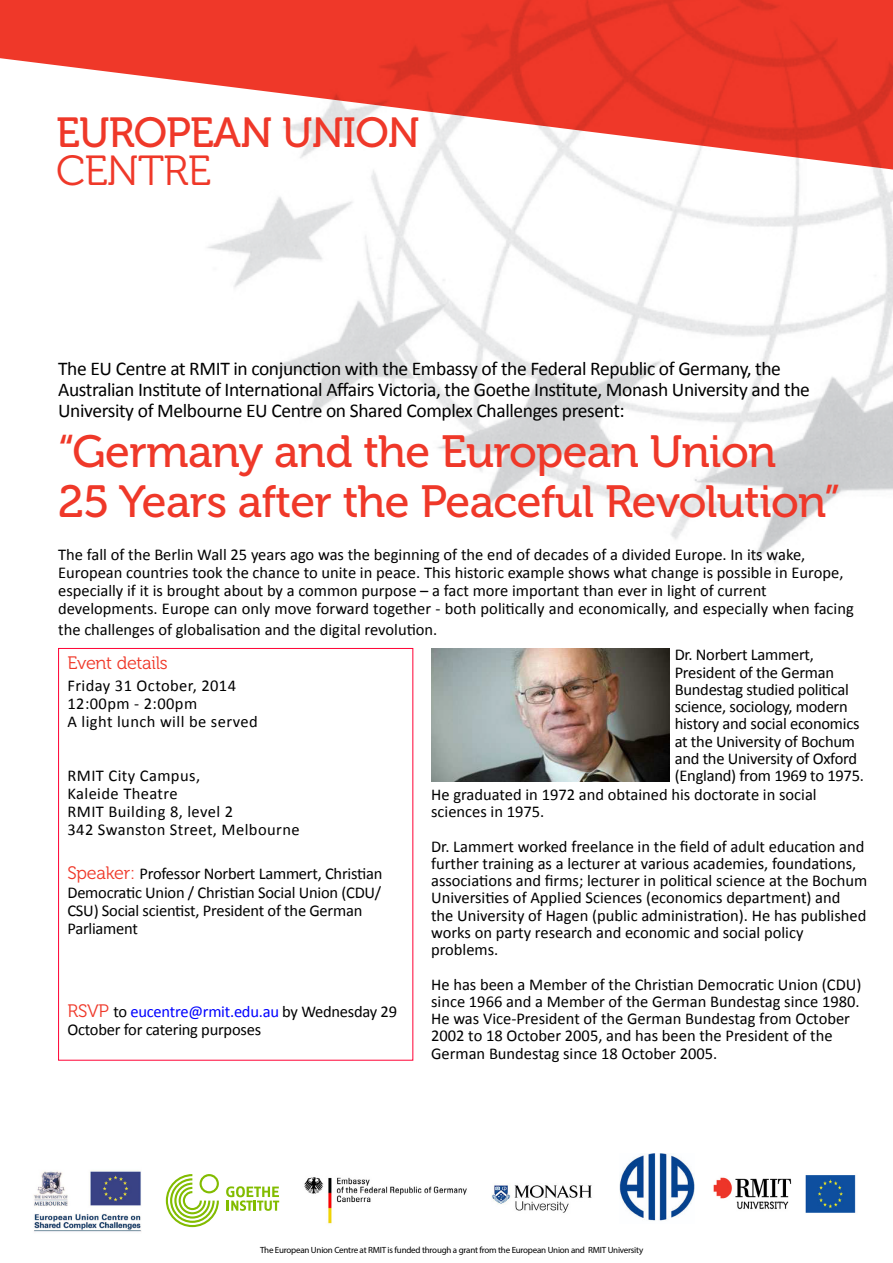
<style>
.page{position:relative;width:893px;height:1263px;background:#fff}
.page>*{position:absolute;margin:0;border:0;box-sizing:border-box;transform-origin:0 0}
.t1{font:45px/50.2px "Museo 500";letter-spacing:-.015em;color:#ef3829}
.t2{font:42px "Museo 500";letter-spacing:-.02em;color:#ef3829}
.t3{font:42px "Museo 300";letter-spacing:-.02em;color:#ef3829}
.t4{font:19.5px/21px "Calibri";letter-spacing:-.02em;color:#000}
.t5{font:18px "Museo 300";letter-spacing:-.015em;color:#ef3829}
.t6{font:16.5px/17.2px "Calibri";color:#000}
.t7{font:16.5px/18px "Calibri";letter-spacing:.025em;color:#000}
.t8{font:9px "Myriad Pro";letter-spacing:-.025em;color:#000}
.s1{font-family:"Museo 300";font-size:18px;color:#ef3829}
.s2{color:#00f}
</style>
<div class="page">
<img style="left:207px;top:172px;width:686px;height:391px">
<svg style="left:0;top:0;width:893px;height:172px;fill:#ef3829"></svg>
<div style="left:58px;top:648px;width:355px;height:412px;border:1px solid #f03"></div>
<img style="left:713px;top:1175px;width:143px;height:38px">
<img style="left:431px;top:648px;width:238px;height:134px">
<img style="left:619px;top:1153px;width:75px;height:68px">
<img style="left:304px;top:1177px;width:163px;height:47px">
<img style="left:491px;top:1185px;width:101px;height:28px">
<img style="left:34px;top:1170px;width:107px;height:62px">
<svg style="left:166px;top:1174px;width:53px;height:53px"></svg>
<svg style="left:226px;top:1186px;width:53px;height:25px"></svg>
<h2 class="t2" style="left:56px;top:110px;width:365px">EUROPEAN UNION</h2>
<h2 class="t3" style="left:56px;top:148px;width:157px">CENTRE</h2>
<p class="t4" style="left:58px;top:358px;width:753px">The EU Centre at RMIT in conjunction with the Embassy of the Federal Republic of Germany, the<br>Australian Institute of International Affairs Victoria, the Goethe Institute, Monash University and the<br>University of Melbourne EU Centre on Shared Complex Challenges present:</p>
<h1 class="t1" style="left:58px;top:427px;width:784px">“Germany and the European Union<br>25 Years after the Peaceful Revolution”</h1>
<p class="t6" style="left:58px;top:545px;width:797px;line-height:18px">The fall of the Berlin Wall 25 years ago was the beginning of the end of decades of a divided Europe. In its wake, European countries took the chance to unite in peace. This historic example shows what change is possible in Europe, especially if it is brought about by a common purpose – a fact more important than ever in light of current developments. Europe can only move forward together - both politically and economically, and especially when facing</p>
<p class="t6" style="left:58px;top:621px;width:381px">the challenges of globalisation and the digital revolution.</p>
<p class="t5" style="left:67px;top:653px;width:102px">Event details</p>
<p class="t7" style="left:67px;top:676px;width:192px">Friday 31 October, 2014<br>12:00pm - 2:00pm<br>A light lunch will be served</p>
<p class="t7" style="left:67px;top:766px;width:234px">RMIT City Campus,<br>Kaleide Theatre<br>RMIT Building 8, level 2<br>342 Swanston Street, Melbourne</p>
<p class="t6" style="left:67px;top:865px;width:316px;line-height:18px"><span class="s1">Speaker:</span> Professor Norbert Lammert, Christian Democratic Union / Christian Social Union (CDU/ CSU) Social scientist, President of the German Parliament</p>
<p class="t6" style="left:67px;top:1003px;width:331px;line-height:18px"><span class="s1">RSVP</span> to <span class="s2">eucentre@rmit.edu.au</span> by Wednesday 29<br>October for catering purposes</p>
<p class="t6" style="left:675px;top:646px;width:141px">Dr. Norbert Lammert,</p>
<p class="t6" style="left:675px;top:664px;width:161px">President of the German</p>
<p class="t6" style="left:675px;top:681px;width:176px">Bundestag studied political</p>
<p class="t6" style="left:675px;top:698px;width:175px">science, sociology, modern</p>
<p class="t6" style="left:675px;top:715px;width:186px">history and social economics</p>
<p class="t6" style="left:675px;top:733px;width:182px">at the University of Bochum</p>
<p class="t6" style="left:675px;top:750px;width:184px">and the University of Oxford</p>
<p class="t6" style="left:675px;top:767px;width:191px">(England) from 1969 to 1975.</p>
<p class="t6" style="left:431px;top:786px;width:387px">He graduated in 1972 and obtained his doctorate in social</p>
<p class="t6" style="left:431px;top:803px;width:115px">sciences in 1975.</p>
<p class="t6" style="left:431px;top:837px;width:438px">Dr. Lammert worked freelance in the field of adult education and further training as a lecturer at various academies, foundations, associations and firms; lecturer in political science at the Bochum Universities of Applied Sciences (economics department) and<br>the University of Hagen (public administration). He has published works on party research and economic and social policy problems.</p>
<p class="t6" style="left:431px;top:975px;width:432px">He has been a Member of the Christian Democratic Union (CDU) since 1966 and a Member of the German Bundestag since 1980.<br>He was Vice-President of the German Bundestag from October 2002 to 18 October 2005, and has been the President of the German Bundestag since 18 October 2005.</p>
<p class="t8" style="left:260px;top:1244px;width:385px">The European Union Centre at RMIT is funded through a grant from the European Union and RMIT University</p>
</div>
